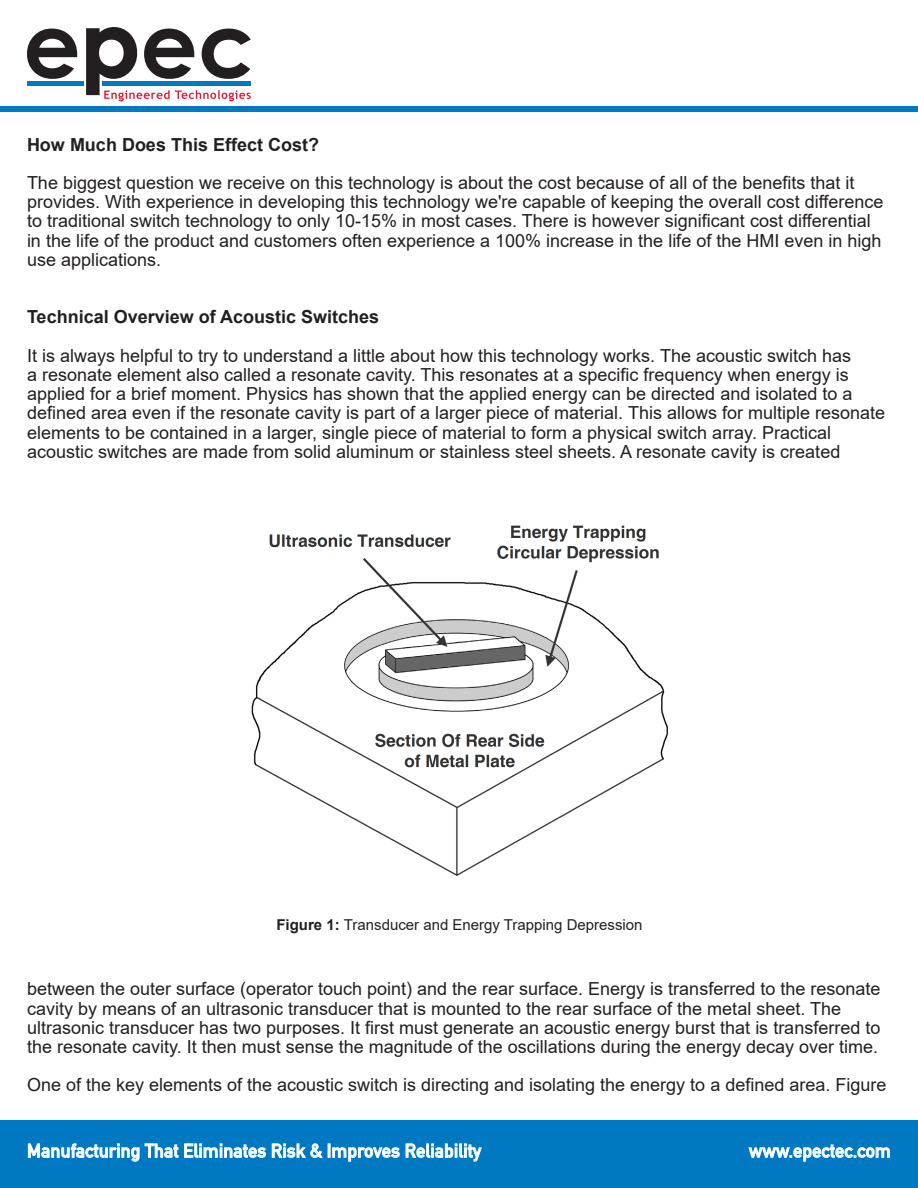
<style>
.page{position:relative;width:918px;height:1188px;background:#fff}
.page>*{position:absolute;margin:0;border:0;box-sizing:border-box;transform-origin:0 0}
.t1{font:18.75px "DIN Mittelschrift";color:#fff}
.t2{font:18px/19.2px "Arial";color:#231f20}
.t3{font:700 18px "Arial";color:#231f20}
.t4{font:15px "Arial";color:#231f20}
.s1{font-weight:700}
</style>
<div class="page">
<div style="left:0;top:106px;width:918px;height:6px;background:#0079c2"></div>
<div style="left:0;top:1120px;width:918px;height:68px;background:#0079c2"></div>
<hr style="left:27px;top:82px;width:56px;height:4px;background:#0079c2">
<svg style="left:27px;top:29px;width:50px;height:50px"></svg>
<svg style="left:86px;top:27px;width:165px;height:74px"></svg>
<svg style="left:28px;top:1144px;width:111px;height:17px"></svg>
<svg style="left:145px;top:1144px;width:33px;height:14px"></svg>
<svg style="left:184px;top:1144px;width:82px;height:14px"></svg>
<svg style="left:272px;top:1144px;width:33px;height:14px"></svg>
<svg style="left:311px;top:1144px;width:11px;height:14px"></svg>
<svg style="left:328px;top:1144px;width:71px;height:17px"></svg>
<svg style="left:406px;top:1144px;width:75px;height:17px"></svg>
<svg style="left:749px;top:1145px;width:141px;height:16px"></svg>
<img style="left:251px;top:525px;width:417px;height:351px">
<p class="t3" style="left:27px;top:132px;width:294px">How Much Does This Effect Cost?</p>
<p class="t2" style="left:27px;top:173px;width:858px">The biggest question we receive on this technology is about the cost because of all of the benefits that it provides. With experience in developing this technology we're capable of keeping the overall cost difference to traditional switch technology to only 10-15% in most cases. There is however significant cost differential in the life of the product and customers often experience a 100% increase in the life of the HMI even in high use applications.</p>
<p class="t3" style="left:27px;top:304px;width:354px">Technical Overview of Acoustic Switches</p>
<p class="t2" style="left:27px;top:346px;width:860px">It is always helpful to try to understand a little about how this technology works. The acoustic switch has<br>a resonate element also called a resonate cavity. This resonates at a specific frequency when energy is applied for a brief moment. Physics has shown that the applied energy can be directed and isolated to a defined area even if the resonate cavity is part of a larger piece of material. This allows for multiple resonate elements to be contained in a larger, single piece of material to form a physical switch array. Practical acoustic switches are made from solid aluminum or stainless steel sheets. A resonate cavity is created</p>
<p class="t4" style="left:276px;top:915px;width:368px"><span class="s1">Figure 1:</span> Transducer and Energy Trapping Depression</p>
<p class="t2" style="left:27px;top:979px;width:855px">between the outer surface (operator touch point) and the rear surface. Energy is transferred to the resonate cavity by means of an ultrasonic transducer that is mounted to the rear surface of the metal sheet. The ultrasonic transducer has two purposes. It first must generate an acoustic energy burst that is transferred to the resonate cavity. It then must sense the magnitude of the oscillations during the energy decay over time.</p>
<p class="t2" style="left:27px;top:1075px;width:861px">One of the key elements of the acoustic switch is directing and isolating the energy to a defined area. Figure</p>
<p class="t1" style="left:27px;top:1140px;width:456px">Manufacturing That Eliminates Risk &amp; Improves Reliability</p>
<p class="t1" style="left:749px;top:1140px;width:143px">www.epectec.com</p>
</div>
